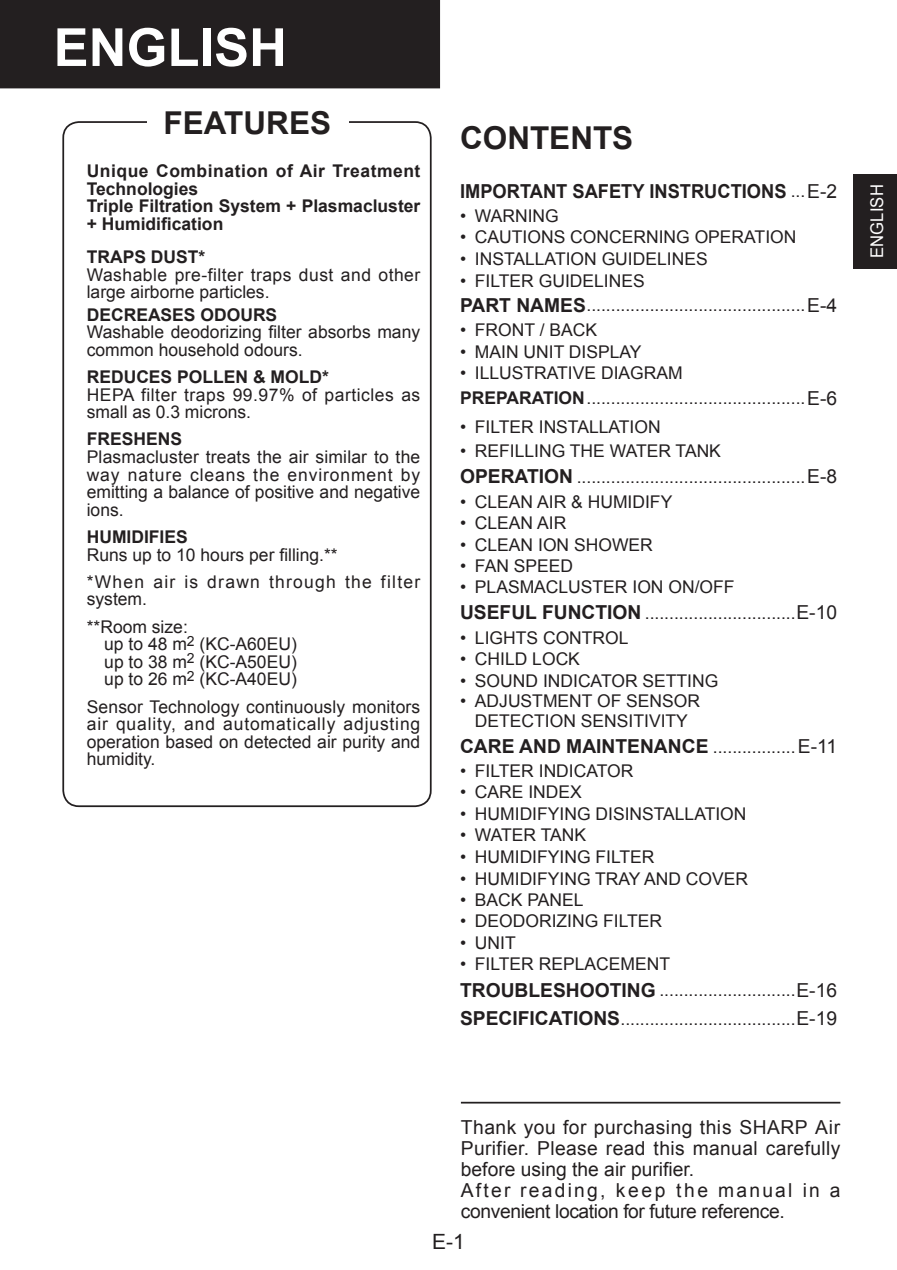
<style>
.page{position:relative;width:897px;height:1270px;background:#fff}
.page>*{position:absolute;margin:0;border:0;box-sizing:border-box;transform-origin:0 0}
.t1{font:700 52.5px "Arial";color:#fff}
.t2{font:700 31.5px "Arial";color:#231f20}
.t3{font:21px "Arial";color:#231f20}
.t4{font:19.25px/21px "Arial";letter-spacing:.02em;color:#231f20}
.t5{font:700 19.25px "Arial";color:#231f20}
.t6{font:700 19.25px "Arial";color:#231f20;scale:.95 1}
.t7{font:17.5px/17.5px "Arial";color:#231f20}
.t8{font:700 17.5px/17.5px "Arial";color:#231f20}
.t9{font:17.5px/17.5px "Arial";letter-spacing:.03em;color:#231f20}
.t10{font:17.5px/27.5px "Arial";letter-spacing:.075em;color:#231f20}
.t11{font:17.5px "Arial";letter-spacing:.005em;color:#fff;scale:.95 1}
.s1{font-weight:400;font-size:17.5px}
.s2{font-weight:400}
.s3{font-weight:700;font-size:19.25px}
.s4{font-size:19.25px}
.s5{font-weight:700}
</style>
<div class="page">
<div style="left:853px;top:174px;width:44px;height:94px;background:#231f20"></div>
<div style="left:62px;top:121px;width:370px;height:685px;border:2px solid #231f20;border-radius:16px"></div>
<div style="left:147px;top:106px;width:202px;height:36px;background:#fff"></div>
<div style="left:0;top:0;width:440px;height:88px;background:#231f20"></div>
<hr style="left:461px;top:1101px;width:379px;height:2px;background:#231f20">
<h1 class="t1" style="left:54px;top:18px;width:235px">ENGLISH</h1>
<h2 class="t2" style="left:164px;top:105px;width:169px">FEATURES</h2>
<p class="t8" style="left:87px;top:162px;width:335px">Unique Combination of Air Treatment<br>Technologies<br>Triple Filtration System + Plasmacluster + Humidification</p>
<p class="t8" style="left:87px;top:248px;width:120px">TRAPS DUST*</p>
<p class="t9" style="left:87px;top:266px;width:335px">Washable pre-filter traps dust and other large airborne particles.</p>
<p class="t8" style="left:87px;top:305px;width:192px">DECREASES ODOURS</p>
<p class="t7" style="left:87px;top:323px;width:335px">Washable deodorizing filter absorbs many common household odours.</p>
<p class="t8" style="left:87px;top:368px;width:244px">REDUCES POLLEN &amp; MOLD*</p>
<p class="t9" style="left:87px;top:385px;width:335px">HEPA filter traps 99.97% of particles as small as 0.3 microns.</p>
<p class="t8" style="left:87px;top:430px;width:97px">FRESHENS</p>
<p class="t7" style="left:87px;top:448px;width:335px;text-align:justify">Plasmacluster treats the air similar to the way nature cleans the environment by emitting a balance of positive and negative ions.</p>
<p class="t8" style="left:87px;top:528px;width:103px">HUMIDIFIES</p>
<p class="t10" style="left:87px;top:540px;width:335px">Runs up to 10 hours per filling.**<br>*When air is drawn through the filter</p>
<p class="t7" style="left:87px;top:585px;width:103px;line-height:27.5px">system. **Room size:</p>
<p class="t7" style="left:104px;top:635px;width:194px;text-align:justify">up to 48 m<sup>2</sup> (KC-A60EU) up to 38 m<sup>2</sup> (KC-A50EU) up to 26 m<sup>2</sup> (KC-A40EU)</p>
<p class="t7" style="left:87px;top:698px;width:335px;text-align:justify">Sensor Technology continuously monitors air quality, and automatically adjusting operation based on detected air purity and humidity.</p>
<h2 class="t2" style="left:460px;top:121px;width:175px">CONTENTS</h2>
<p class="t6" style="left:460px;top:180px;width:398px">IMPORTANT SAFETY INSTRUCTIONS <span class="s1">...</span><span class="s2">E-2</span></p>
<p class="t7" style="left:460px;top:207px;width:100px">• WARNING</p>
<p class="t7" style="left:460px;top:228px;width:338px">• CAUTIONS CONCERNING OPERATION</p>
<p class="t7" style="left:460px;top:250px;width:249px">• INSTALLATION GUIDELINES</p>
<p class="t7" style="left:460px;top:268px;width:379px;line-height:24.8px">• FILTER GUIDELINES<br><span class="s3">PART NAMES</span> .............................................<span class="s4">E-4</span></p>
<p class="t7" style="left:460px;top:321px;width:139px">• FRONT / BACK</p>
<p class="t7" style="left:460px;top:343px;width:183px">• MAIN UNIT DISPLAY</p>
<p class="t7" style="left:460px;top:361px;width:379px;line-height:24.8px">• ILLUSTRATIVE DIAGRAM<br><span class="s5">PREPARATION</span> .............................................<span class="s4">E-6</span></p>
<p class="t7" style="left:460px;top:418px;width:202px">• FILTER INSTALLATION</p>
<p class="t7" style="left:460px;top:438px;width:379px;line-height:25.9px">• REFILLING THE WATER TANK<br><span class="s3">OPERATION</span> ...............................................<span class="s4">E-8</span></p>
<p class="t7" style="left:460px;top:493px;width:214px">• CLEAN AIR &amp; HUMIDIFY</p>
<p class="t7" style="left:460px;top:514px;width:108px">• CLEAN AIR</p>
<p class="t7" style="left:460px;top:535px;width:194px">• CLEAN ION SHOWER</p>
<p class="t7" style="left:460px;top:557px;width:115px">• FAN SPEED</p>
<p class="t7" style="left:460px;top:573px;width:379px;line-height:25.7px">• PLASMACLUSTER ION ON/OFF<br><span class="s3">USEFUL FUNCTION</span> ...............................<span class="s4">E-10</span></p>
<p class="t7" style="left:460px;top:628px;width:170px">• LIGHTS CONTROL</p>
<p class="t7" style="left:460px;top:650px;width:121px">• CHILD LOCK</p>
<p class="t7" style="left:460px;top:671px;width:260px">• SOUND INDICATOR SETTING</p>
<p class="t7" style="left:460px;top:691px;width:242px;line-height:19.8px;text-align:center">• ADJUSTMENT OF SENSOR<br>DETECTION SENSITIVITY</p>
<p class="t5" style="left:460px;top:735px;width:379px">CARE AND MAINTENANCE <span class="s1">.................</span><span class="s2">E-11</span></p>
<p class="t7" style="left:460px;top:761px;width:175px">• FILTER INDICATOR</p>
<p class="t7" style="left:460px;top:783px;width:123px">• CARE INDEX</p>
<p class="t7" style="left:460px;top:804px;width:288px">• HUMIDIFYING DISINSTALLATION</p>
<p class="t7" style="left:460px;top:826px;width:128px">• WATER TANK</p>
<p class="t7" style="left:460px;top:847px;width:196px">• HUMIDIFYING FILTER</p>
<p class="t7" style="left:460px;top:870px;width:290px">• HUMIDIFYING TRAY AND COVER</p>
<p class="t7" style="left:460px;top:890px;width:125px">• BACK PANEL</p>
<p class="t7" style="left:460px;top:912px;width:204px">• DEODORIZING FILTER</p>
<p class="t7" style="left:460px;top:933px;width:57px">• UNIT</p>
<p class="t7" style="left:460px;top:951px;width:379px;line-height:25.7px">• FILTER REPLACEMENT<br><span class="s3">TROUBLESHOOTING</span> ............................<span class="s4">E-16</span></p>
<p class="t7" style="left:460px;top:1009px;width:379px"><span class="s3">SPECIFICATIONS</span> ....................................<span class="s4">E-19</span></p>
<p class="t11" style="left:867px;top:258px;width:79px;rotate:-90deg">ENGLISH</p>
<p class="t4" style="left:461px;top:1116px;width:381px">Thank you for purchasing this SHARP Air Purifier. Please read this manual carefully before using the air purifier.<br>After reading, keep the manual in a convenient location for future reference.</p>
<p class="t3" style="left:432px;top:1229px;width:34px">E-1</p>
</div>
